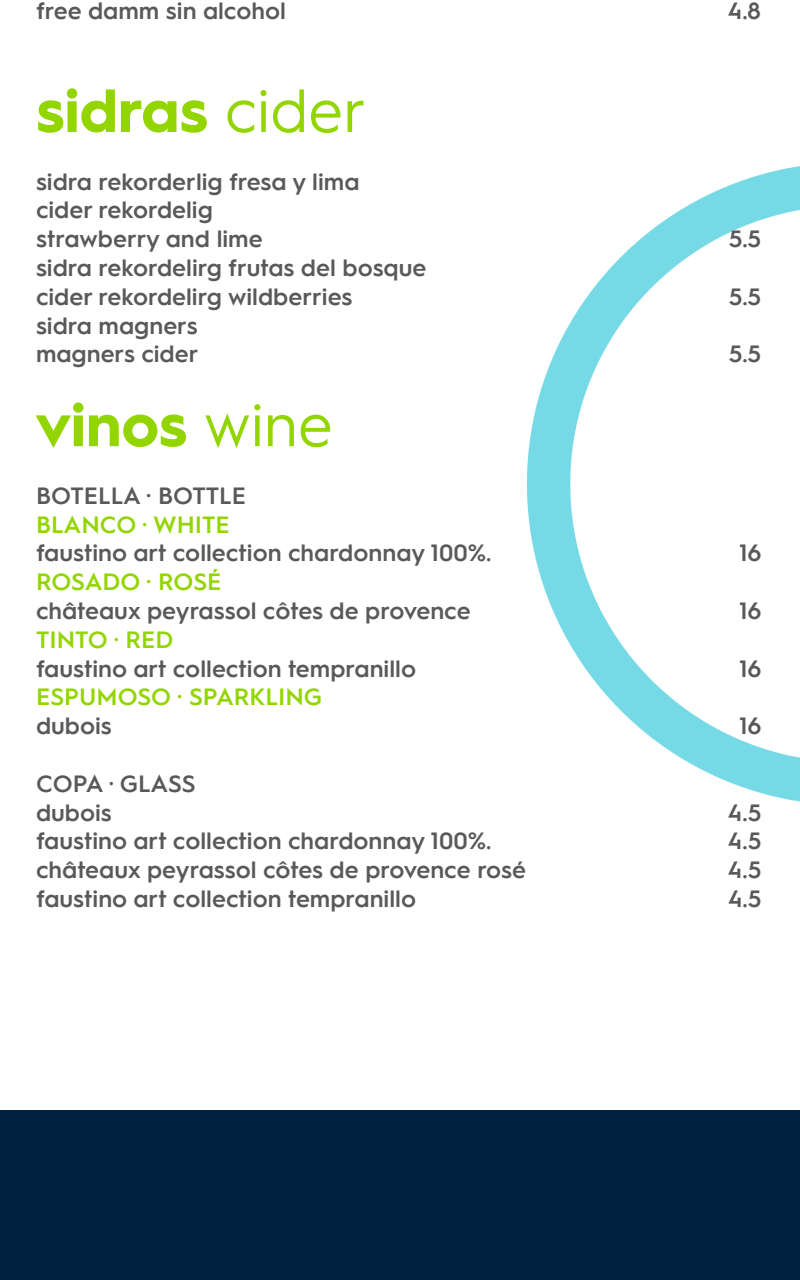
<style>
.page{position:relative;width:800px;height:1280px;background:#fff}
.page>*{position:absolute;margin:0;border:0;box-sizing:border-box;transform-origin:0 0}
.t1{font:700 61px "Hurme Geometric Sans 1";color:#93d500}
.t2{font:600 24px/28.8px "Hurme Geometric Sans 1";color:#5b585b}
.t3{font:600 24px "Hurme Geometric Sans 1";color:#93d500}
.s1{font-weight:400}
</style>
<div class="page">
<img style="left:527px;top:166px;width:273px;height:636px">
<div style="left:0;top:1110px;width:800px;height:170px;background:#00213f"></div>
<p class="t2" style="left:36px;top:-5px;width:252px">free damm sin alcohol</p>
<p class="t2" style="left:728px;top:-5px;width:35px">4.8</p>
<h1 class="t1" style="left:36px;top:68px;width:332px">sidras <span class="s1">cider</span></h1>
<p class="t2" style="left:36px;top:165px;width:325px">sidra rekorderlig fresa y lima cider rekordelig<br>strawberry and lime</p>
<p class="t2" style="left:36px;top:252px;width:392px">sidra rekordelirg frutas del bosque cider rekordelirg wildberries</p>
<p class="t2" style="left:36px;top:309px;width:164px">sidra magners magners cider</p>
<p class="t2" style="left:729px;top:223px;width:34px">5.5</p>
<p class="t2" style="left:729px;top:280px;width:34px">5.5</p>
<p class="t2" style="left:729px;top:338px;width:34px">5.5</p>
<h1 class="t1" style="left:36px;top:382px;width:299px">vinos <span class="s1">wine</span></h1>
<p class="t2" style="left:36px;top:479px;width:212px">BOTELLA · BOTTLE</p>
<p class="t3" style="left:36px;top:507px;width:195px">BLANCO · WHITE</p>
<p class="t2" style="left:36px;top:537px;width:457px">faustino art collection chardonnay 100%.</p>
<p class="t2" style="left:739px;top:537px;width:24px">16</p>
<p class="t3" style="left:36px;top:565px;width:187px">ROSADO · ROSÉ</p>
<p class="t2" style="left:36px;top:595px;width:436px">châteaux peyrassol côtes de provence</p>
<p class="t2" style="left:739px;top:595px;width:24px">16</p>
<p class="t3" style="left:36px;top:623px;width:139px">TINTO · RED</p>
<p class="t2" style="left:36px;top:652px;width:382px">faustino art collection tempranillo</p>
<p class="t2" style="left:739px;top:652px;width:24px">16</p>
<p class="t3" style="left:36px;top:680px;width:288px">ESPUMOSO · SPARKLING</p>
<p class="t2" style="left:36px;top:710px;width:77px">dubois</p>
<p class="t2" style="left:739px;top:710px;width:24px">16</p>
<p class="t2" style="left:36px;top:767px;width:161px">COPA · GLASS dubois</p>
<p class="t2" style="left:728px;top:796px;width:35px">4.5</p>
<p class="t2" style="left:36px;top:825px;width:457px">faustino art collection chardonnay 100%.</p>
<p class="t2" style="left:728px;top:825px;width:35px">4.5</p>
<p class="t2" style="left:36px;top:854px;width:492px">châteaux peyrassol côtes de provence rosé</p>
<p class="t2" style="left:728px;top:854px;width:35px">4.5</p>
<p class="t2" style="left:36px;top:883px;width:382px">faustino art collection tempranillo</p>
<p class="t2" style="left:728px;top:883px;width:35px">4.5</p>
</div>
